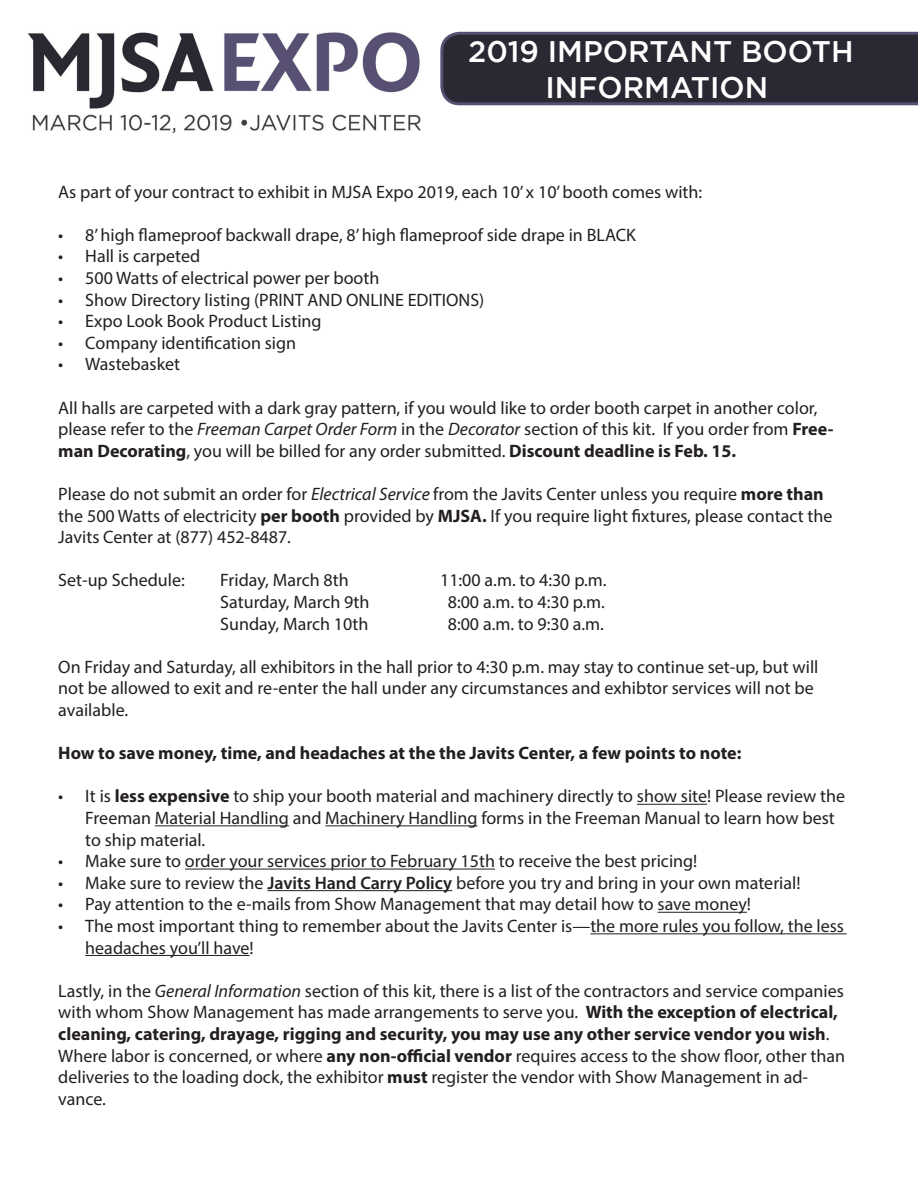
<style>
.page{position:relative;width:918px;height:1188px;background:#fff}
.page>*{position:absolute;margin:0;border:0;box-sizing:border-box;transform-origin:0 0}
.t1{font:500 29.7px "Gotham";color:#fff}
.t2{font:18px/21.6px "Myriad Pro";color:#231f20}
.t3{font:700 18px "Myriad Pro";color:#231f20}
.s1{font-style:italic}
.s2{font-weight:700}
.s3{font-weight:600}
</style>
<div class="page">
<hr style="left:637px;top:804px;width:70px;height:1px;background:#231f20">
<hr style="left:155px;top:825px;width:134px;height:1px;background:#231f20">
<hr style="left:325px;top:825px;width:153px;height:1px;background:#231f20">
<hr style="left:185px;top:869px;width:310px;height:1px;background:#231f20">
<hr style="left:267px;top:890px;width:185px;height:1px;background:#231f20">
<hr style="left:658px;top:912px;width:89px;height:1px;background:#231f20">
<hr style="left:590px;top:933px;width:257px;height:1px;background:#231f20">
<hr style="left:85px;top:955px;width:165px;height:1px;background:#231f20">
<svg style="left:440px;top:32px;width:478px;height:73px;background:#2c2d38"></svg>
<img style="left:27px;top:32px;width:394px;height:102px">
<p class="t1" style="left:468px;top:35px;width:387px">2019 IMPORTANT BOOTH</p>
<p class="t1" style="left:545px;top:70px;width:224px">INFORMATION</p>
<p class="t2" style="left:58px;top:181px;width:645px">As part of your contract to exhibit in MJSA Expo 2019, each 10’ x 10’ booth comes with:</p>
<p class="t2" style="left:58px;top:224px;width:579px">• 8’ high flameproof backwall drape, 8’ high flameproof side drape in BLACK</p>
<p class="t2" style="left:58px;top:245px;width:143px">• Hall is carpeted</p>
<p class="t2" style="left:58px;top:267px;width:323px">• 500 Watts of electrical power per booth</p>
<p class="t2" style="left:58px;top:289px;width:428px">• Show Directory listing (PRINT AND ONLINE EDITIONS)</p>
<p class="t2" style="left:58px;top:310px;width:265px">• Expo Look Book Product Listing</p>
<p class="t2" style="left:58px;top:332px;width:239px">• Company identification sign</p>
<p class="t2" style="left:58px;top:353px;width:123px">• Wastebasket</p>
<p class="t2" style="left:58px;top:397px;width:777px">All halls are carpeted with a dark gray pattern, if you would like to order booth carpet in another color, please refer to the <span class="s1">Freeman Carpet Order Form</span> in the <span class="s1">Decorator</span> section of this kit. If you order from <span class="s2">Free&shy;man Decorating</span>, you will be billed for any order submitted. <span class="s2">Discount deadline is Feb. 15.</span></p>
<p class="t2" style="left:58px;top:483px;width:776px">Please do not submit an order for <span class="s1">Electrical Service</span> from the Javits Center unless you require <span class="s2">more than </span>the 500 Watts of electricity <span class="s2">per booth</span> provided by <span class="s2">MJSA.</span> If you require light fixtures, please contact the<br>Javits Center at (877) 452-8487.</p>
<p class="t2" style="left:58px;top:569px;width:128px">Set-up Schedule:</p>
<p class="t2" style="left:220px;top:569px;width:130px">Friday, March 8th</p>
<p class="t2" style="left:440px;top:569px;width:168px">11:00 a.m. to 4:30 p.m.</p>
<p class="t2" style="left:220px;top:591px;width:151px">Saturday, March 9th</p>
<p class="t2" style="left:448px;top:591px;width:159px">8:00 a.m. to 4:30 p.m.</p>
<p class="t2" style="left:220px;top:613px;width:150px">Sunday, March 10th</p>
<p class="t2" style="left:448px;top:613px;width:158px">8:00 a.m. to 9:30 a.m.</p>
<p class="t2" style="left:58px;top:656px;width:762px">On Friday and Saturday, all exhibitors in the hall prior to 4:30 p.m. may stay to continue set-up, but will not be allowed to exit and re-enter the hall under any circumstances and exhibtor services will not be available.</p>
<p class="t3" style="left:58px;top:741px;width:685px">How to save money, time, and headaches at the the Javits Center, a few points to note:</p>
<p class="t2" style="left:85px;top:785px;width:761px;text-indent:-27px">• It is <span class="s2">less expensive</span> to ship your booth material and machinery directly to show site! Please review the<br>Freeman Material Handling and Machinery Handling forms in the Freeman Manual to learn how best to ship material.</p>
<p class="t2" style="left:58px;top:850px;width:641px">• Make sure to order your services prior to February 15th to receive the best pricing!</p>
<p class="t2" style="left:58px;top:872px;width:744px">• Make sure to review the <span class="s3">Javits Hand Carry Policy</span> before you try and bring in your own material!</p>
<p class="t2" style="left:58px;top:893px;width:694px">• Pay attention to the e-mails from Show Management that may detail how to save money!</p>
<p class="t2" style="left:85px;top:915px;width:760px;text-indent:-27px">• The most important thing to remember about the Javits Center is—the more rules you follow, the less headaches you’ll have!</p>
<p class="t2" style="left:58px;top:980px;width:788px">Lastly, in the <span class="s1">General Information</span> section of this kit, there is a list of the contractors and service companies with whom Show Management has made arrangements to serve you. <span class="s2">With the exception of electrical, cleaning, catering, drayage, rigging and security, you may use any other service vendor you wish</span>.<br>Where labor is concerned, or where <span class="s2">any non-official vendor</span> requires access to the show floor, other than deliveries to the loading dock, the exhibitor <span class="s2">must</span> register the vendor with Show Management in ad&shy;vance.</p>
</div>
